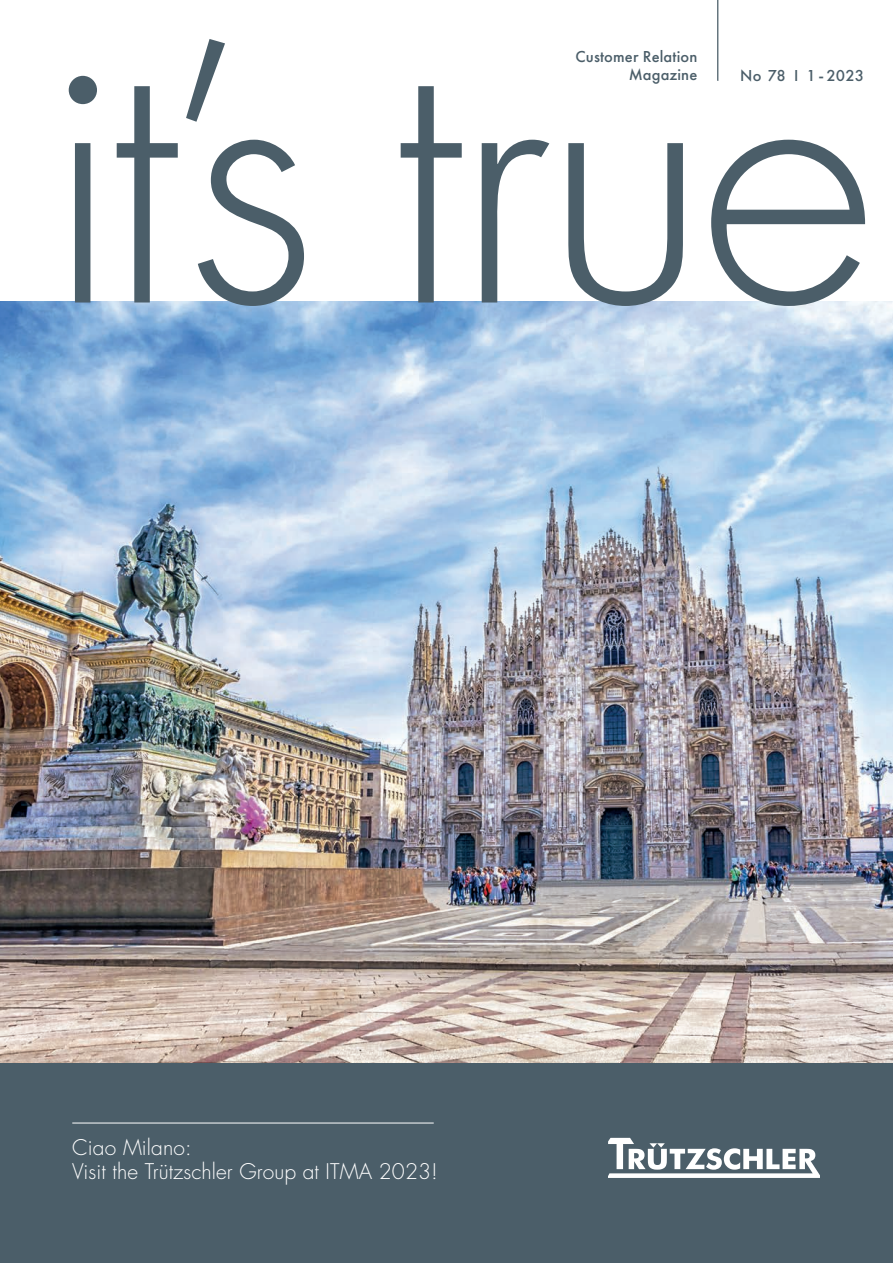
<style>
.page{position:relative;width:893px;height:1263px;background:#fff}
.page>*{position:absolute;margin:0;border:0;box-sizing:border-box;transform-origin:0 0}
.t1{font:300 345px "Futura";letter-spacing:-.02em;color:#4b5e69}
.t2{font:300 21px "Futura";letter-spacing:.005em;color:#fff}
.t3{font:500 16.5px/18px "Futura PT";letter-spacing:.01em;color:#4b5e69;text-align:right}
</style>
<div class="page">
<img style="left:0;top:302px;width:893px;height:761px">
<hr style="left:717px;top:0;width:2px;height:81px;background:#4b5e69">
<div style="left:0;top:1063px;width:893px;height:200px;background:#4b5e69"></div>
<svg style="left:608px;top:1138px;width:212px;height:40px"></svg>
<hr style="left:72px;top:1123px;width:362px;height:1px;background:#fff">
<p class="t1" style="left:43px;top:-33px;width:835px">it’s true</p>
<p class="t3" style="left:575px;top:48px;width:123px">Customer Relation<br>Magazine</p>
<p class="t3" style="left:740px;top:67px;width:126px">No 78 I 1 - 2023</p>
<p class="t2" style="left:72px;top:1134px;width:121px">Ciao Milano:</p>
<p class="t2" style="left:72px;top:1158px;width:367px">Visit the Trützschler Group at ITMA 2023!</p>
</div>
